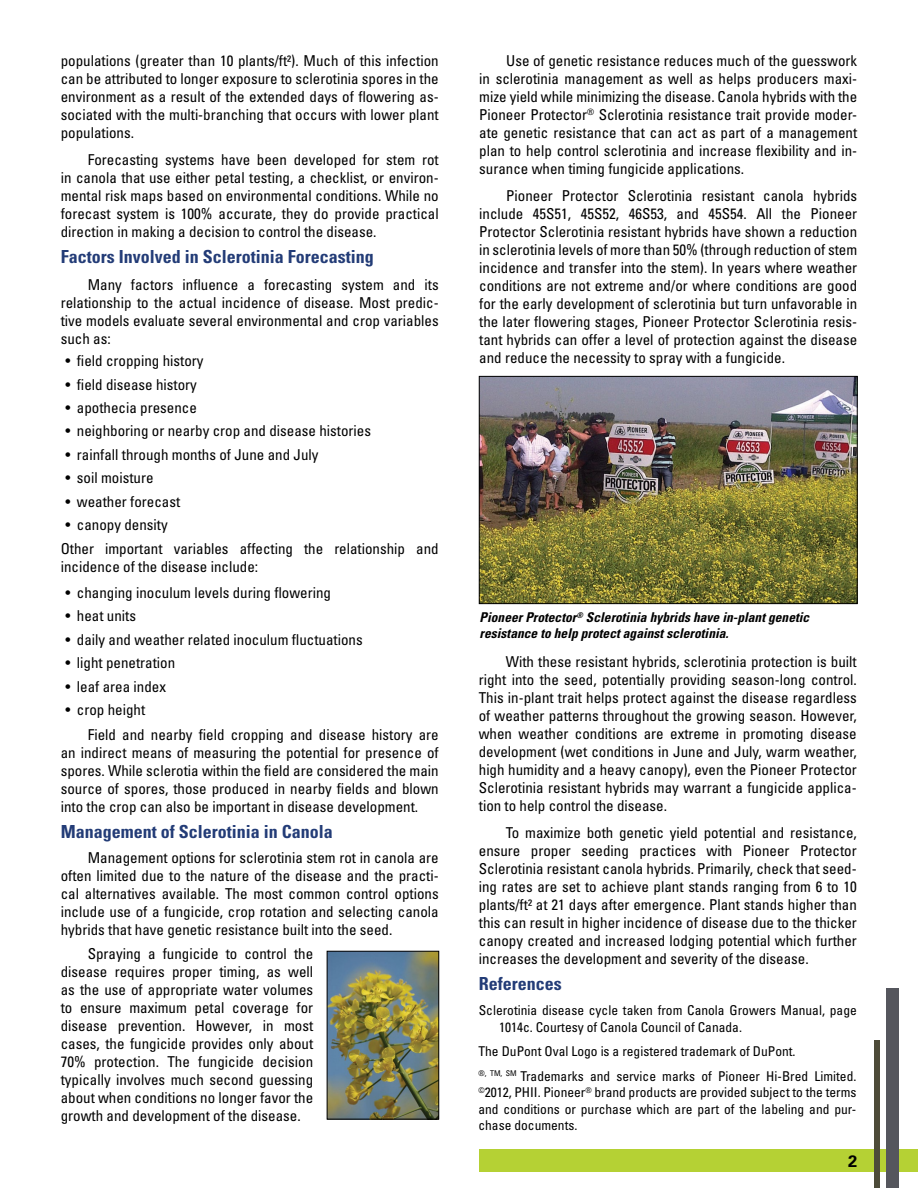
<style>
.page{position:relative;width:918px;height:1188px;background:#fff}
.page>*{position:absolute;margin:0;border:0;box-sizing:border-box;transform-origin:0 0}
.t1{font:700 condensed 18px "Univers";color:#233c77}
.t2{font:700 16.5px "Univers";color:#000}
.t3{font:condensed 15px/18px "Univers";color:#000;text-align:justify}
.t4{font:condensed 13.5px/16.5px "Univers";color:#000}
.t5{font:italic 700 condensed 13.5px/16.2px "Univers";color:#000}
</style>
<div class="page">
<div style="left:479px;top:1150px;width:438px;height:22px;background:#b5d134"></div>
<div style="left:886px;top:989px;width:12px;height:199px;background:#55565d"></div>
<div style="left:874px;top:1041px;width:6px;height:147px;background:#4d4b39"></div>
<img style="left:329px;top:953px;width:108px;height:165px">
<div style="left:327px;top:951px;width:112px;height:169px;border:1px solid #000"></div>
<img style="left:481px;top:378px;width:375px;height:224px">
<div style="left:479px;top:376px;width:379px;height:228px;border:1px solid #000"></div>
<p class="t3" style="left:61px;top:51px;width:380px">populations (greater than 10 plants/ft²). Much of this infection can be attributed to longer exposure to sclerotinia spores in the environment as a result of the extended days of flowering as&shy;sociated with the multi-branching that occurs with lower plant populations.</p>
<p class="t3" style="left:61px;top:150px;width:380px;text-indent:27px">Forecasting systems have been developed for stem rot in canola that use either petal testing, a checklist, or environ&shy;mental risk maps based on environmental conditions. While no forecast system is 100% accurate, they do provide practical direction in making a decision to control the disease.</p>
<p class="t1" style="left:61px;top:246px;width:314px">Factors Involved in Sclerotinia Forecasting</p>
<p class="t3" style="left:61px;top:275px;width:380px;text-indent:27px">Many factors influence a forecasting system and its relationship to the actual incidence of disease. Most predic&shy;tive models evaluate several environmental and crop variables such as:</p>
<p class="t3" style="left:65px;top:352px;width:140px">• field cropping history</p>
<p class="t3" style="left:65px;top:375px;width:133px">• field disease history</p>
<p class="t3" style="left:65px;top:398px;width:133px">• apothecia presence</p>
<p class="t3" style="left:65px;top:422px;width:307px">• neighboring or nearby crop and disease histories</p>
<p class="t3" style="left:65px;top:445px;width:255px">• rainfall through months of June and July</p>
<p class="t3" style="left:65px;top:469px;width:90px">• soil moisture</p>
<p class="t3" style="left:65px;top:492px;width:116px">• weather forecast</p>
<p class="t3" style="left:61px;top:512px;width:379px;line-height:24.5px;text-indent:5px">• canopy density<br>Other important variables affecting the relationship and</p>
<p class="t3" style="left:61px;top:558px;width:199px">incidence of the disease include:</p>
<p class="t3" style="left:65px;top:584px;width:267px">• changing inoculum levels during flowering</p>
<p class="t3" style="left:65px;top:607px;width:72px">• heat units</p>
<p class="t3" style="left:65px;top:630px;width:299px">• daily and weather related inoculum fluctuations</p>
<p class="t3" style="left:65px;top:654px;width:111px">• light penetration</p>
<p class="t3" style="left:65px;top:677px;width:102px">• leaf area index</p>
<p class="t3" style="left:88px;top:697px;width:353px;line-height:24.5px;text-indent:-22px">• crop height<br>Field and nearby field cropping and disease history are</p>
<p class="t3" style="left:61px;top:743px;width:379px">an indirect means of measuring the potential for presence of spores. While sclerotia within the field are considered the main source of spores, those produced in nearby fields and blown into the crop can also be important in disease development.</p>
<p class="t1" style="left:61px;top:821px;width:274px">Management of Sclerotinia in Canola</p>
<p class="t3" style="left:61px;top:848px;width:380px;text-indent:27px">Management options for sclerotinia stem rot in canola are often limited due to the nature of the disease and the practi&shy;cal alternatives available. The most common control options include use of a fungicide, crop rotation and selecting canola hybrids that have genetic resistance built into the seed.</p>
<p class="t3" style="left:61px;top:945px;width:254px;text-indent:27px">Spraying a fungicide to control the disease requires proper timing, as well as the use of appropriate water volumes to ensure maximum petal coverage for disease prevention. However, in most cases, the fungicide provides only about 70% protection. The fungicide decision typically involves much second guessing about when conditions no longer favor the growth and development of the disease.</p>
<p class="t3" style="left:479px;top:51px;width:380px;text-indent:27px">Use of genetic resistance reduces much of the guesswork in sclerotinia management as well as helps producers maxi&shy;mize yield while minimizing the disease. Canola hybrids with the Pioneer Protector<sup>®</sup> Sclerotinia resistance trait provide moder&shy;ate genetic resistance that can act as part of a management plan to help control sclerotinia and increase flexibility and in&shy;surance when timing fungicide applications.</p>
<p class="t3" style="left:479px;top:186px;width:380px;text-indent:27px">Pioneer Protector Sclerotinia resistant canola hybrids include 45S51, 45S52, 46S53, and 45S54. All the Pioneer Protector Sclerotinia resistant hybrids have shown a reduction in sclerotinia levels of more than 50% (through reduction of stem incidence and transfer into the stem). In years where weather conditions are not extreme and/or where conditions are good for the early development of sclerotinia but turn unfavorable in the later flowering stages, Pioneer Protector Sclerotinia resis&shy;tant hybrids can offer a level of protection against the disease and reduce the necessity to spray with a fungicide.</p>
<p class="t5" style="left:480px;top:609px;width:331px">Pioneer Protector<sup>®</sup> Sclerotinia hybrids have in-plant genetic resistance to help protect against sclerotinia.</p>
<p class="t3" style="left:479px;top:652px;width:380px;text-indent:27px">With these resistant hybrids, sclerotinia protection is built right into the seed, potentially providing season-long control.<br>This in-plant trait helps protect against the disease regardless of weather patterns throughout the growing season. However, when weather conditions are extreme in promoting disease development (wet conditions in June and July, warm weather, high humidity and a heavy canopy), even the Pioneer Protector Sclerotinia resistant hybrids may warrant a fungicide applica&shy;tion to help control the disease.</p>
<p class="t3" style="left:479px;top:823px;width:380px;text-indent:27px">To maximize both genetic yield potential and resistance, ensure proper seeding practices with Pioneer Protector Sclerotinia resistant canola hybrids. Primarily, check that seed&shy;ing rates are set to achieve plant stands ranging from 6 to 10 plants/ft² at 21 days after emergence. Plant stands higher than this can result in higher incidence of disease due to the thicker canopy created and increased lodging potential which further increases the development and severity of the disease.</p>
<p class="t1" style="left:479px;top:973px;width:84px">References</p>
<p class="t4" style="left:499px;top:1002px;width:359px;text-indent:-20px">Sclerotinia disease cycle taken from Canola Growers Manual, page<br>1014c. Courtesy of Canola Council of Canada.</p>
<p class="t4" style="left:478px;top:1038px;width:380px;line-height:25.2px">The DuPont Oval Logo is a registered trademark of DuPont.<br><sup>®,</sup> <sup>TM,</sup> <sup>SM</sup> Trademarks and service marks of Pioneer Hi-Bred Limited.</p>
<p class="t4" style="left:478px;top:1084px;width:380px;text-align:justify"><sup>©</sup>2012, PHII. Pioneer<sup>®</sup> brand products are provided subject to the terms and conditions or purchase which are part of the labeling and pur&shy;chase documents.</p>
<p class="t2" style="left:848px;top:1152px;width:11px">2</p>
</div>
